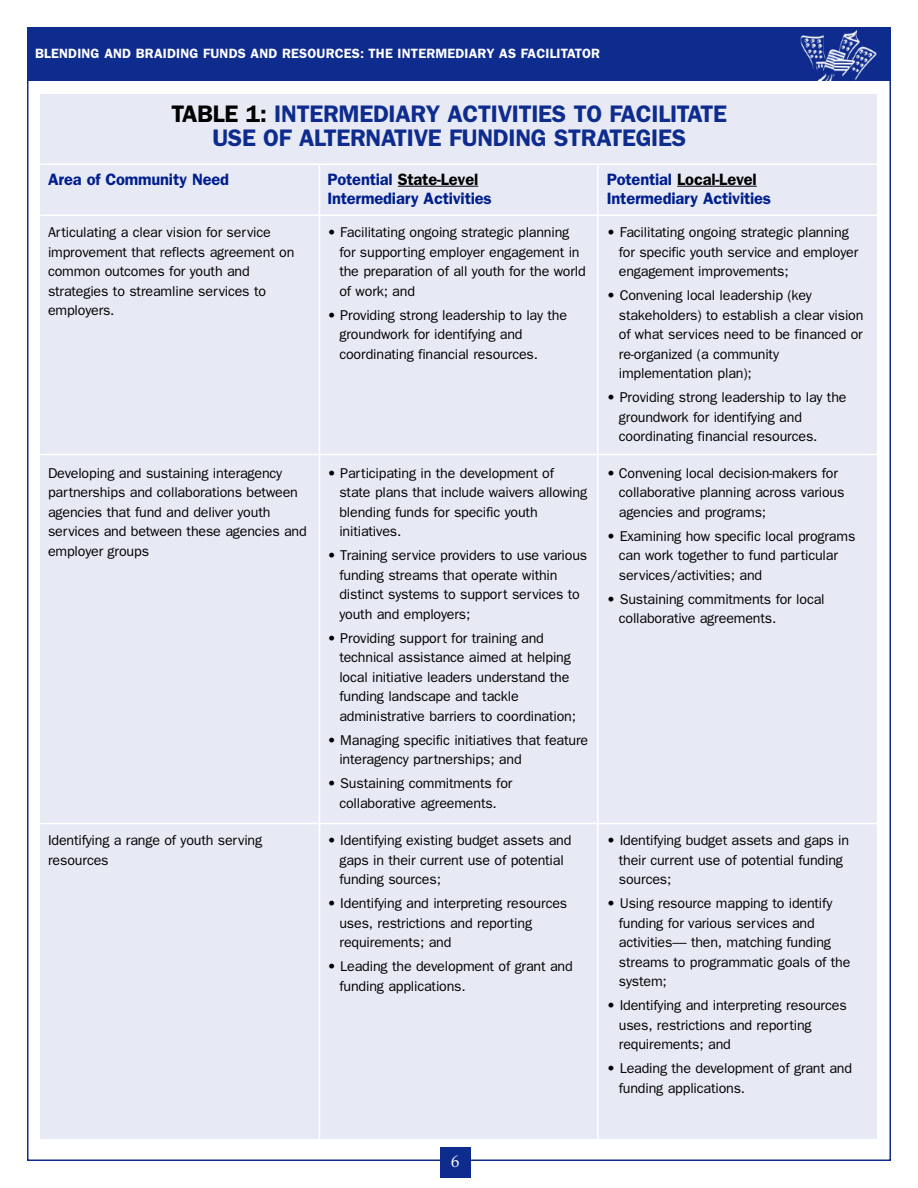
<style>
.page{position:relative;width:918px;height:1188px;background:#fff}
.page>*{position:absolute;margin:0;border:0;box-sizing:border-box;transform-origin:0 0}
.t1{font:600 24px/24px "Franklin Gothic";letter-spacing:-.01em;color:#0e2b8e;text-align:center}
.t2{font:600 16.5px/19.5px "Franklin Gothic";letter-spacing:-.01em;color:#001f8d}
.t3{font:16.5px "Book Antiqua";color:#fff}
.t4{font:14.25px/19.5px "Franklin Gothic";letter-spacing:-.01em;color:#000}
.t5{font:600 13.5px "Franklin Gothic";letter-spacing:.01em;color:#fff}
.s1{color:#000}
</style>
<div class="page">
<div style="left:27px;top:27px;width:864px;height:54px;background:#0e2b8e"></div>
<img style="left:800px;top:30px;width:77px;height:50px">
<div style="left:440px;top:1148px;width:30px;height:30px;background:#0e2b8e"></div>
<div style="left:40px;top:94px;width:838px;height:1045px;background:#e7eaf4"></div>
<hr style="left:398px;top:186px;width:80px;height:1px;background:#000">
<hr style="left:677px;top:186px;width:80px;height:1px;background:#000">
<hr style="left:319px;top:165px;width:1px;height:983px;background:#fff">
<hr style="left:597px;top:165px;width:1px;height:983px;background:#fff">
<hr style="left:40px;top:454px;width:838px;height:1px;background:#fff">
<hr style="left:40px;top:823px;width:838px;height:1px;background:#fff">
<hr style="left:40px;top:215px;width:838px;height:1px;background:#fff">
<hr style="left:40px;top:164px;width:838px;height:1px;background:#fff">
<p class="t5" style="left:35px;top:45px;width:566px">BLENDING AND BRAIDING FUNDS AND RESOURCES: THE INTERMEDIARY AS FACILITATOR</p>
<h1 class="t1" style="left:171px;top:102px;width:557px"><span class="s1">TABLE 1:</span> INTERMEDIARY ACTIVITIES TO FACILITATE<br>USE OF ALTERNATIVE FUNDING STRATEGIES</h1>
<p class="t2" style="left:48px;top:169px;width:183px">Area of Community Need</p>
<p class="t2" style="left:327px;top:169px;width:166px">Potential <span class="s1">State-Level<br></span>Intermediary Activities</p>
<p class="t2" style="left:607px;top:169px;width:166px">Potential <span class="s1">Local-Level<br></span>Intermediary Activities</p>
<p class="t4" style="left:48px;top:222px;width:248px">Articulating a clear vision for service improvement that reflects agreement on common outcomes for youth and strategies to streamline services to employers.</p>
<p class="t4" style="left:339px;top:222px;width:248px;text-indent:-12px">• Facilitating ongoing strategic planning for supporting employer engagement in the preparation of all youth for the world of work; and</p>
<p class="t4" style="left:619px;top:222px;width:241px;text-indent:-12px">• Facilitating ongoing strategic planning for specific youth service and employer engagement improvements;</p>
<p class="t4" style="left:619px;top:285px;width:246px;text-indent:-12px">• Convening local leadership (key stakeholders) to establish a clear vision of what services need to be financed or re-organized (a community implementation plan);</p>
<p class="t4" style="left:619px;top:387px;width:229px;text-indent:-12px">• Providing strong leadership to lay the groundwork for identifying and coordinating financial resources.</p>
<p class="t4" style="left:339px;top:305px;width:229px;text-indent:-12px">• Providing strong leadership to lay the groundwork for identifying and coordinating financial resources.</p>
<p class="t4" style="left:48px;top:463px;width:260px">Developing and sustaining interagency partnerships and collaborations between agencies that fund and deliver youth services and between these agencies and employer groups</p>
<p class="t4" style="left:339px;top:463px;width:249px;text-indent:-12px">• Participating in the development of state plans that include waivers allowing blending funds for specific youth initiatives.</p>
<p class="t4" style="left:339px;top:546px;width:249px;text-indent:-12px">• Training service providers to use various funding streams that operate within distinct systems to support services to youth and employers;</p>
<p class="t4" style="left:339px;top:628px;width:238px;text-indent:-12px">• Providing support for training and technical assistance aimed at helping local initiative leaders understand the funding landscape and tackle administrative barriers to coordination;</p>
<p class="t4" style="left:339px;top:730px;width:250px;text-indent:-12px">• Managing specific initiatives that feature interagency partnerships; and</p>
<p class="t4" style="left:327px;top:774px;width:187px;text-align:center">• Sustaining commitments for collaborative agreements.</p>
<p class="t4" style="left:48px;top:831px;width:216px">Identifying a range of youth serving resources</p>
<p class="t4" style="left:339px;top:831px;width:233px;text-indent:-12px">• Identifying existing budget assets and gaps in their current use of potential funding sources;</p>
<p class="t4" style="left:339px;top:894px;width:229px;text-indent:-12px">• Identifying and interpreting resources uses, restrictions and reporting requirements; and</p>
<p class="t4" style="left:339px;top:957px;width:235px;text-indent:-12px">• Leading the development of grant and funding applications.</p>
<p class="t4" style="left:619px;top:463px;width:227px;text-indent:-12px">• Convening local decision-makers for collaborative planning across various agencies and programs;</p>
<p class="t4" style="left:619px;top:526px;width:238px;text-indent:-12px">• Examining how specific local programs can work together to fund particular services/activities; and</p>
<p class="t4" style="left:619px;top:589px;width:207px;text-indent:-12px">• Sustaining commitments for local collaborative agreements.</p>
<p class="t4" style="left:619px;top:831px;width:232px;text-indent:-12px">• Identifying budget assets and gaps in their current use of potential funding sources;</p>
<p class="t4" style="left:619px;top:894px;width:233px;text-indent:-12px">• Using resource mapping to identify funding for various services and activities— then, matching funding streams to programmatic goals of the system;</p>
<p class="t4" style="left:619px;top:996px;width:229px;text-indent:-12px">• Identifying and interpreting resources uses, restrictions and reporting requirements; and</p>
<p class="t4" style="left:619px;top:1059px;width:235px;text-indent:-12px">• Leading the development of grant and funding applications.</p>
<p class="t3" style="left:451px;top:1152px;width:10px">6</p>
</div>
